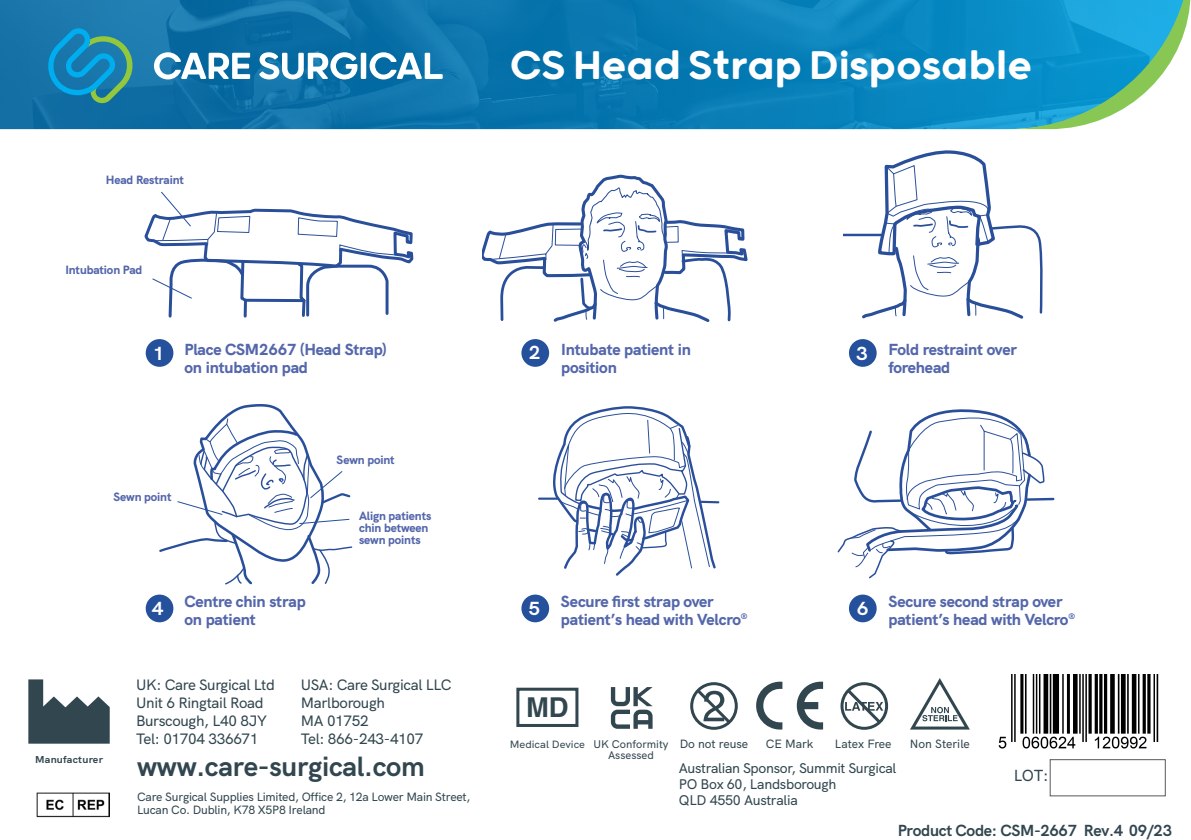
<style>
.page{position:relative;width:1191px;height:840px;background:#fff}
.page>*{position:absolute;margin:0;border:0;box-sizing:border-box;transform-origin:0 0}
.t1{font:500 48px "Grold Rounded";letter-spacing:-.01em;color:#fff}
.t2{font:700 27.8px "HK Grotesk";letter-spacing:-.01em;color:#31464f}
.t3{font:700 27.4px "Helvetica";color:#31464f}
.t4{font:700 19px "HK Grotesk";color:#fff;scale:1.06 1}
.t5{font:800 16px/18.4px "HK Grotesk";letter-spacing:-.01em;color:#5467ab}
.t6{font:700 16px "HK Grotesk";letter-spacing:-.02em;color:#31464f}
.t7{font:500 16px "HK Grotesk";color:#31464f}
.t8{font:500 15px/18px "HK Grotesk";letter-spacing:-.02em;color:#31464f}
.t9{font:500 14px "HK Grotesk";letter-spacing:-.02em;color:#31464f}
.t10{font:500 12px/13.6px "HK Grotesk";letter-spacing:-.02em;color:#31464f}
.t11{font:800 12px/12px "HK Grotesk";letter-spacing:-.01em;color:#5467ab}
.t12{font:500 12px "HK Grotesk";color:#31464f}
.t13{font:500 11px/11.2px "HK Grotesk";color:#31464f;text-align:center}
.t14{font:500 10.6px "HK Grotesk";color:#31464f;scale:1.04 1}
.t15{font:700 10px "HK Grotesk";letter-spacing:.02em;color:#31464f;scale:1.06 1}
.t16{font:800 8px "HK Grotesk";color:#5467ab}
</style>
<div class="page">
<img style="left:0;top:0;width:1007px;height:129px">
<svg style="left:1007px;top:0;width:183px;height:129px"></svg>
<svg style="left:48px;top:28px;width:87px;height:75px;background:#1f88ad"></svg>
<svg style="left:154px;top:52px;width:289px;height:27px"></svg>
<div style="left:146px;top:339px;width:27px;height:27px;background:#24509c;border-radius:50%"></div>
<div style="left:521px;top:339px;width:28px;height:27px;background:#24509c;border-radius:50%"></div>
<div style="left:849px;top:339px;width:27px;height:27px;background:#24509c;border-radius:50%"></div>
<div style="left:146px;top:594px;width:27px;height:28px;background:#24509c;border-radius:50%"></div>
<div style="left:849px;top:594px;width:27px;height:28px;background:#24509c;border-radius:50%"></div>
<div style="left:521px;top:594px;width:28px;height:28px;background:#24509c;border-radius:50%"></div>
<svg style="left:840px;top:682px;width:48px;height:47px"></svg>
<svg style="left:756px;top:681px;width:26px;height:48px"></svg>
<svg style="left:796px;top:681px;width:27px;height:49px"></svg>
<svg style="left:690px;top:682px;width:48px;height:47px"></svg>
<svg style="left:910px;top:678px;width:60px;height:51px"></svg>
<div style="left:1049px;top:758px;width:116px;height:37px;background:#fff;border:1px solid #57585a"></div>
<svg style="left:28px;top:679px;width:82px;height:64px"></svg>
<img style="left:37px;top:792px;width:73px;height:26px">
<svg style="left:539px;top:406px;width:181px;height:170px"></svg>
<hr style="left:1027px;top:497px;width:26px;height:3px;background:#2a4f9a">
<svg style="left:837px;top:409px;width:207px;height:170px"></svg>
<svg style="left:482px;top:174px;width:266px;height:148px"></svg>
<svg style="left:844px;top:150px;width:199px;height:169px"></svg>
<svg style="left:144px;top:191px;width:270px;height:127px"></svg>
<svg style="left:159px;top:404px;width:194px;height:180px"></svg>
<img style="left:998px;top:674px;width:161px;height:75px">
<svg style="left:611px;top:687px;width:41px;height:41px"></svg>
<div style="left:516px;top:687px;width:62px;height:39px;border:3px solid #31464f"></div>
<p class="t11" style="left:106px;top:172px;width:80px">Head Restraint</p>
<p class="t11" style="left:65px;top:262px;width:78px">Intubation Pad</p>
<p class="t1" style="left:509px;top:36px;width:524px">CS Head Strap Disposable</p>
<p class="t5" style="left:184px;top:338px;width:204px">Place CSM2667 (Head Strap) on intubation pad</p>
<p class="t5" style="left:561px;top:338px;width:131px">Intubate patient in position</p>
<p class="t4" style="left:153px;top:342px;width:13px">1</p>
<p class="t4" style="left:529px;top:340px;width:13px">2</p>
<p class="t4" style="left:856px;top:342px;width:13px">3</p>
<p class="t5" style="left:888px;top:338px;width:130px">Fold restraint over forehead</p>
<p class="t11" style="left:113px;top:490px;width:60px">Sewn point</p>
<p class="t11" style="left:336px;top:452px;width:60px">Sewn point</p>
<p class="t11" style="left:359px;top:508px;width:74px">Align patients chin between sewn points</p>
<p class="t15" style="left:35px;top:753px;width:66px">Manufacturer</p>
<p class="t5" style="left:184px;top:590px;width:123px">Centre chin strap on patient</p>
<p class="t4" style="left:152px;top:597px;width:13px">4</p>
<p class="t5" style="left:561px;top:590px;width:188px">Secure first strap over patient’s head with Velcro<sup>®</sup></p>
<p class="t5" style="left:888px;top:590px;width:182px">Secure second strap over patient’s head with Velcro</p>
<p class="t4" style="left:528px;top:596px;width:13px">5</p>
<p class="t4" style="left:856px;top:596px;width:13px">6</p>
<p class="t16" style="left:1068px;top:610px;width:8px">®</p>
<p class="t8" style="left:136px;top:674px;width:140px">UK: Care Surgical Ltd</p>
<p class="t8" style="left:136px;top:692px;width:129px">Unit 6 Ringtail Road</p>
<p class="t8" style="left:136px;top:710px;width:132px">Burscough, L40 8JY</p>
<p class="t8" style="left:136px;top:728px;width:124px">Tel: 01704 336671</p>
<p class="t8" style="left:301px;top:674px;width:152px">USA: Care Surgical LLC</p>
<p class="t8" style="left:301px;top:692px;width:86px">Marlborough<br>MA 01752</p>
<p class="t8" style="left:301px;top:728px;width:124px">Tel: 866-243-4107</p>
<h2 class="t2" style="left:137px;top:749px;width:289px">www.care-surgical.com</h2>
<p class="t10" style="left:137px;top:788px;width:335px">Care Surgical Supplies Limited, Office 2, 12a Lower Main Street,<br>Lucan Co. Dublin, K78 X5P8 Ireland</p>
<h3 class="t3" style="left:526px;top:690px;width:44px">MD</h3>
<p class="t14" style="left:510px;top:735px;width:74px">Medical Device</p>
<p class="t13" style="left:593px;top:736px;width:77px">UK Conformity<br>Assessed</p>
<p class="t12" style="left:679px;top:734px;width:70px">Do not reuse</p>
<p class="t10" style="left:765px;top:736px;width:49px">CE Mark</p>
<p class="t12" style="left:835px;top:734px;width:58px">Latex Free</p>
<p class="t12" style="left:910px;top:734px;width:62px">Non Sterile</p>
<p class="t9" style="left:679px;top:757px;width:219px">Australian Sponsor, Summit Surgical</p>
<p class="t9" style="left:679px;top:773px;width:159px">PO Box 60, Landsborough</p>
<p class="t9" style="left:679px;top:789px;width:120px">QLD 4550 Australia</p>
<p class="t7" style="left:1013px;top:762px;width:36px">LOT:</p>
<p class="t6" style="left:897px;top:820px;width:276px">Product Code: CSM-2667 Rev.4 09/23</p>
</div>
